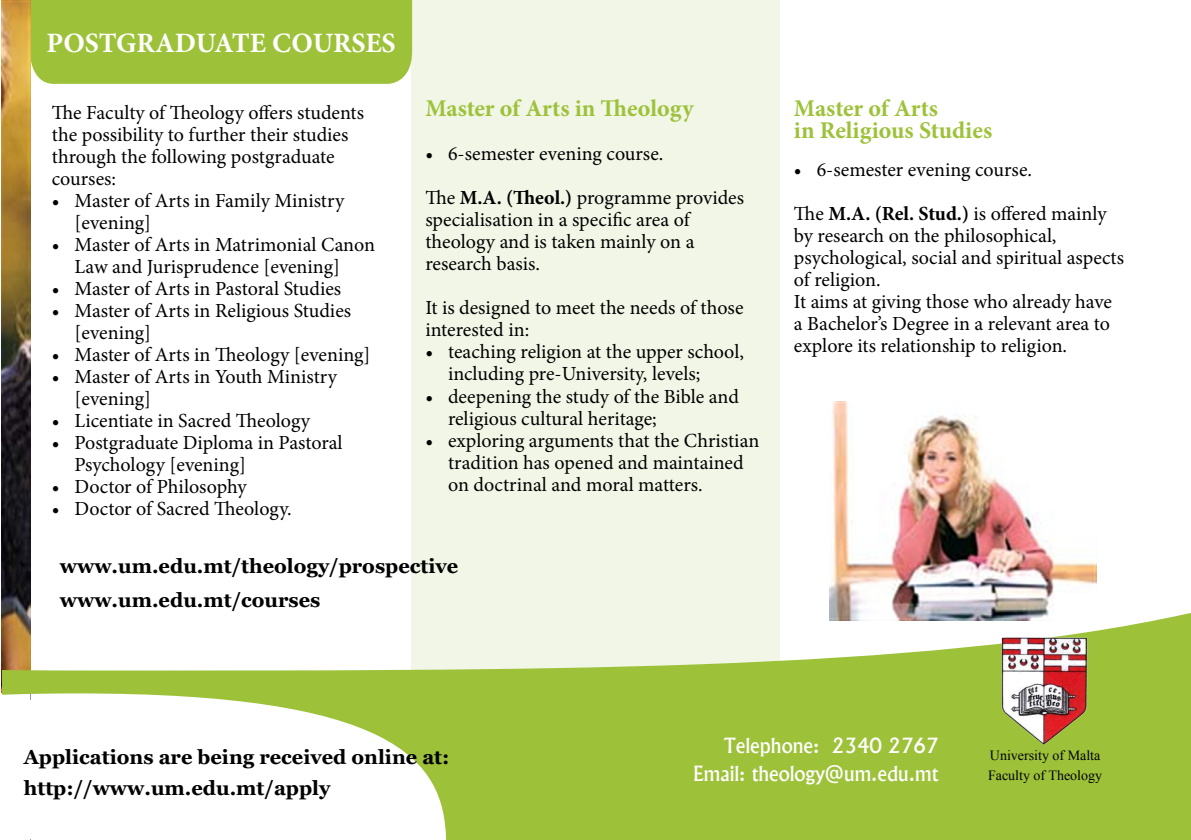
<style>
.page{position:relative;width:1191px;height:840px;background:#fff}
.page>*{position:absolute;margin:0;border:0;box-sizing:border-box;transform-origin:0 0}
.t1{font:700 28px "Minion Pro";color:#fff}
.t2{font:700 24px/21.6px "Minion Pro";color:#9dc23a}
.t3{font:20px/22px "Minion Pro";color:#000}
.t4{font:700 20px/34px "Vani";color:#000}
.t5{font:500 20px/28px "Albertus";color:#fff;text-align:right}
.t6{font:14px/20px "Times New Roman";color:#000}
.s1{font-weight:700}
</style>
<div class="page">
<img style="left:829px;top:401px;width:267px;height:211px">
<div style="left:412px;top:0;width:368px;height:709px;background:#f1f6e6"></div>
<hr style="left:30px;top:0;width:1px;height:839px;background:#929497">
<div style="left:30px;top:0;width:382px;height:84px;background:#9dc23a"></div>
<img style="left:1px;top:0;width:29px;height:692px">
<svg style="left:2px;top:612px;width:1189px;height:227px;fill:#9dc23a"></svg>
<img style="left:994px;top:629px;width:102px;height:119px">
<h1 class="t1" style="left:47px;top:23px;width:350px">POSTGRADUATE COURSES</h1>
<p class="t3" style="left:52px;top:101px;width:314px">The Faculty of Theology offers students the possibility to further their studies through the following postgraduate courses:</p>
<p class="t3" style="left:75px;top:189px;width:271px;text-indent:-23px">• Master of Arts in Family Ministry [evening]</p>
<p class="t3" style="left:75px;top:233px;width:302px;text-indent:-23px">• Master of Arts in Matrimonial Canon<br>Law and Jurisprudence [evening]</p>
<p class="t3" style="left:52px;top:277px;width:291px">• Master of Arts in Pastoral Studies</p>
<p class="t3" style="left:75px;top:299px;width:278px;text-indent:-23px">• Master of Arts in Religious Studies [evening]</p>
<p class="t3" style="left:52px;top:343px;width:320px">• Master of Arts in Theology [evening]</p>
<p class="t3" style="left:75px;top:365px;width:264px;text-indent:-23px">• Master of Arts in Youth Ministry [evening]</p>
<p class="t3" style="left:52px;top:409px;width:260px">• Licentiate in Sacred Theology</p>
<p class="t3" style="left:75px;top:431px;width:270px;text-indent:-23px">• Postgraduate Diploma in Pastoral<br>Psychology [evening]</p>
<p class="t3" style="left:52px;top:475px;width:196px">• Doctor of Philosophy</p>
<p class="t3" style="left:52px;top:497px;width:241px">• Doctor of Sacred Theology.</p>
<p class="t2" style="left:425px;top:97px;width:270px">Master of Arts in Theology</p>
<p class="t3" style="left:425px;top:143px;width:239px">• 6-semester evening course.</p>
<p class="t3" style="left:425px;top:187px;width:320px">The <span class="s1">M.A. (Theol.)</span> programme provides specialisation in a specific area of theology and is taken mainly on a research basis.</p>
<p class="t3" style="left:425px;top:297px;width:320px">It is designed to meet the needs of those interested in:</p>
<p class="t3" style="left:448px;top:341px;width:297px;text-indent:-23px">• teaching religion at the upper school, including pre-University, levels;</p>
<p class="t3" style="left:448px;top:385px;width:292px;text-indent:-23px">• deepening the study of the Bible and religious cultural heritage;</p>
<p class="t3" style="left:448px;top:429px;width:313px;text-indent:-23px">• exploring arguments that the Christian tradition has opened and maintained on doctrinal and moral matters.</p>
<p class="t4" style="left:60px;top:548px;width:400px">www.um.edu.mt/theology/prospective www.um.edu.mt/courses</p>
<p class="t2" style="left:794px;top:97px;width:200px">Master of Arts<br>in Religious Studies</p>
<p class="t3" style="left:794px;top:159px;width:239px">• 6-semester evening course.</p>
<p class="t3" style="left:794px;top:203px;width:331px">The <span class="s1">M.A. (Rel. Stud.)</span> is offered mainly by research on the philosophical, psychological, social and spiritual aspects of religion.<br>It aims at giving those who already have a Bachelor’s Degree in a relevant area to explore its relationship to religion.</p>
<p class="t4" style="left:24px;top:740px;width:427px;line-height:31.6px">Applications are being received online at: http://www.um.edu.mt/apply</p>
<p class="t5" style="left:693px;top:731px;width:247px">Telephone: 2340 2767<br>Email: theology@um.edu.mt</p>
<p class="t6" style="left:988px;top:744px;width:116px">University of Malta<br>Faculty of Theology</p>
</div>
